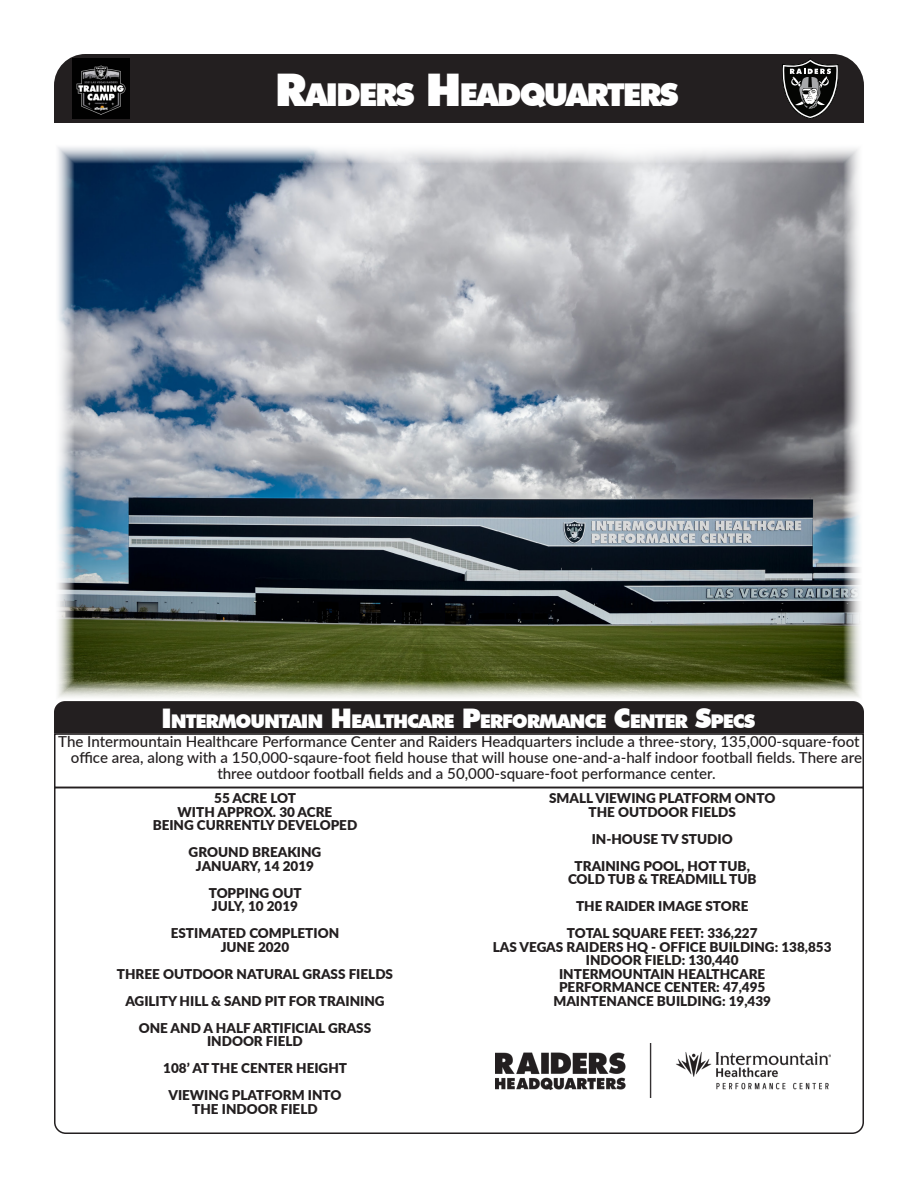
<style>
.page{position:relative;width:918px;height:1188px;background:#fff}
.page>*{position:absolute;margin:0;border:0;box-sizing:border-box;transform-origin:0 0}
.t1{font:900 31.5px "Futura BT";letter-spacing:-.07em;color:#fff}
.t2{font:900 18.9px "Futura BT";letter-spacing:-.055em;color:#fff}
.t3{font:500 15.15px "Lato";color:#231f20}
.t4{font:900 13.5px "Lato";color:#231f20}
.s1{font-size:45px}
.s2{font-size:27px}
</style>
<div class="page">
<img style="left:58px;top:147px;width:802px;height:551px">
<div style="left:54px;top:54px;width:810px;height:69px;background:#231f20"></div>
<img style="left:73px;top:58px;width:56px;height:60px">
<svg style="left:782px;top:59px;width:57px;height:60px;background:#454544"></svg>
<svg style="left:54px;top:788px;width:810px;height:346px"></svg>
<div style="left:54px;top:701px;width:810px;height:32px;background:#231f20"></div>
<div style="left:54px;top:733px;width:810px;height:55px;border:2px solid #231f20"></div>
<img style="left:495px;top:1043px;width:336px;height:54px">
<p class="t1" style="left:275px;top:75px;width:384px"><span class="s1">R</span>AIDERS <span class="s1">H</span> EADQUARTERS</p>
<p class="t2" style="left:161px;top:709px;width:595px"><span class="s2">I</span> NTERMOUNTAIN <span class="s2">H</span> EALTHCARE <span class="s2">P</span>ERFORMANCE <span class="s2">C</span>ENTER <span class="s2">S</span>PECS</p>
<p class="t3" style="left:58px;top:730px;width:803px">The Intermountain Healthcare Performance Center and Raiders Headquarters include a three-story, 135,000-square-foot</p>
<p class="t3" style="left:71px;top:746px;width:793px">office area, along with a 150,000-sqaure-foot field house that will house one-and-a-half indoor football fields. There are</p>
<p class="t3" style="left:217px;top:762px;width:500px">three outdoor football fields and a 50,000-square-foot performance center.</p>
<p class="t4" style="left:214px;top:788px;width:83px">55 ACRE LOT</p>
<p class="t4" style="left:178px;top:802px;width:156px">WITH APPROX. 30 ACRE</p>
<p class="t4" style="left:153px;top:815px;width:206px">BEING CURRENTLY DEVELOPED</p>
<p class="t4" style="left:189px;top:842px;width:134px">GROUND BREAKING</p>
<p class="t4" style="left:196px;top:856px;width:120px">JANUARY, 14 2019</p>
<p class="t4" style="left:209px;top:883px;width:95px">TOPPING OUT</p>
<p class="t4" style="left:212px;top:896px;width:88px">JULY, 10 2019</p>
<p class="t4" style="left:171px;top:923px;width:170px">ESTIMATED COMPLETION</p>
<p class="t4" style="left:221px;top:937px;width:70px">JUNE 2020</p>
<p class="t4" style="left:117px;top:964px;width:278px">THREE OUTDOOR NATURAL GRASS FIELDS</p>
<p class="t4" style="left:125px;top:991px;width:261px">AGILITY HILL &amp; SAND PIT FOR TRAINING</p>
<p class="t4" style="left:139px;top:1018px;width:234px">ONE AND A HALF ARTIFICIAL GRASS</p>
<p class="t4" style="left:207px;top:1031px;width:97px">INDOOR FIELD</p>
<p class="t4" style="left:163px;top:1058px;width:185px">108’ AT THE CENTER HEIGHT</p>
<p class="t4" style="left:168px;top:1085px;width:175px">VIEWING PLATFORM INTO</p>
<p class="t4" style="left:192px;top:1099px;width:127px">THE INDOOR FIELD</p>
<p class="t4" style="left:549px;top:788px;width:228px">SMALL VIEWING PLATFORM ONTO</p>
<p class="t4" style="left:588px;top:802px;width:149px">THE OUTDOOR FIELDS</p>
<p class="t4" style="left:592px;top:829px;width:142px">IN-HOUSE TV STUDIO</p>
<p class="t4" style="left:575px;top:856px;width:177px">TRAINING POOL, HOT TUB,</p>
<p class="t4" style="left:568px;top:869px;width:190px">COLD TUB &amp; TREADMILL TUB</p>
<p class="t4" style="left:576px;top:896px;width:174px">THE RAIDER IMAGE STORE</p>
<p class="t4" style="left:567px;top:923px;width:192px">TOTAL SQUARE FEET: 336,227</p>
<p class="t4" style="left:493px;top:937px;width:340px">LAS VEGAS RAIDERS HQ - OFFICE BUILDING: 138,853</p>
<p class="t4" style="left:586px;top:950px;width:154px">INDOOR FIELD: 130,440</p>
<p class="t4" style="left:559px;top:964px;width:208px">INTERMOUNTAIN HEALTHCARE</p>
<p class="t4" style="left:559px;top:977px;width:208px">PERFORMANCE CENTER: 47,495</p>
<p class="t4" style="left:553px;top:991px;width:219px">MAINTENANCE BUILDING: 19,439</p>
</div>
